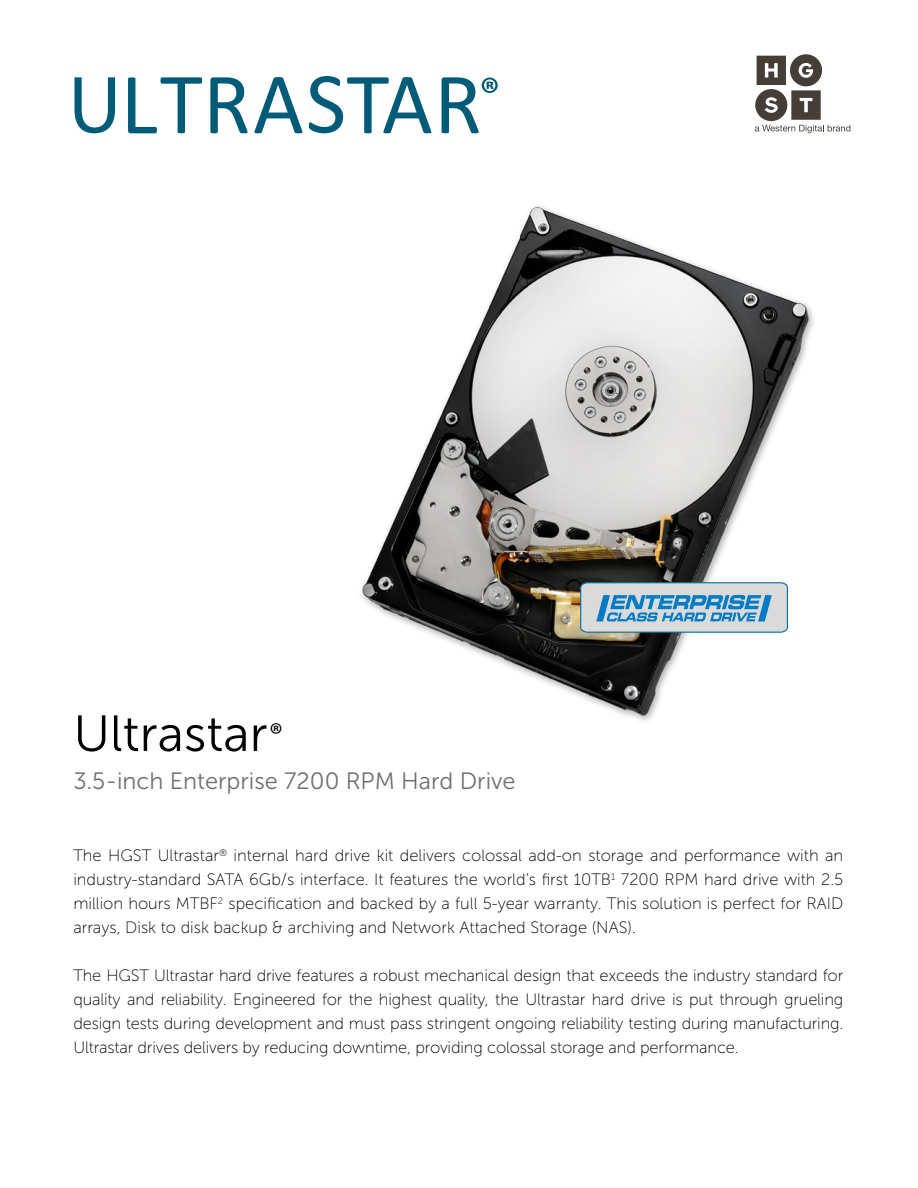
<style>
.page{position:relative;width:918px;height:1188px;background:#fff}
.page>*{position:absolute;margin:0;border:0;box-sizing:border-box;transform-origin:0 0}
.t1{font:50.55px "Museo Sans 300";color:#000}
.t2{font:23.55px "Museo Sans 300";color:#706f6f}
.t3{font:16.5px/24px "Museo Sans 100";letter-spacing:-.01em;color:#000;text-align:justify}
.s1{font-family:"Myriad Pro";font-size:31.95px}
</style>
<div class="page">
<svg style="left:254px;top:77px;width:48px;height:56px"></svg>
<svg style="left:210px;top:77px;width:38px;height:56px"></svg>
<svg style="left:128px;top:77px;width:74px;height:56px"></svg>
<svg style="left:75px;top:77px;width:40px;height:56px"></svg>
<svg style="left:309px;top:76px;width:122px;height:57px"></svg>
<svg style="left:442px;top:77px;width:56px;height:56px"></svg>
<img style="left:361px;top:206px;width:453px;height:515px">
<svg style="left:580px;top:582px;width:209px;height:51px;background:#9cbed1"></svg>
<svg style="left:755px;top:54px;width:95px;height:79px"></svg>
<h1 class="t1" style="left:73px;top:706px;width:211px">Ultrastar<span class="s1">®</span></h1>
<h2 class="t2" style="left:73px;top:768px;width:444px">3.5-inch Enterprise 7200 RPM Hard Drive</h2>
<p class="t3" style="left:73px;top:844px;width:772px">The HGST Ultrastar<sup>®</sup> internal hard drive kit delivers colossal add-on storage and performance with an industry-standard SATA 6Gb/s interface. It features the world’s first 10TB<sup>1</sup> 7200 RPM hard drive with 2.5 million hours MTBF<sup>2</sup> specification and backed by a full 5-year warranty. This solution is perfect for RAID arrays, Disk to disk backup &amp; archiving and Network Attached Storage (NAS).</p>
<p class="t3" style="left:73px;top:964px;width:772px">The HGST Ultrastar hard drive features a robust mechanical design that exceeds the industry standard for quality and reliability. Engineered for the highest quality, the Ultrastar hard drive is put through grueling design tests during development and must pass stringent ongoing reliability testing during manufacturing.<br>Ultrastar drives delivers by reducing downtime, providing colossal storage and performance.</p>
</div>
